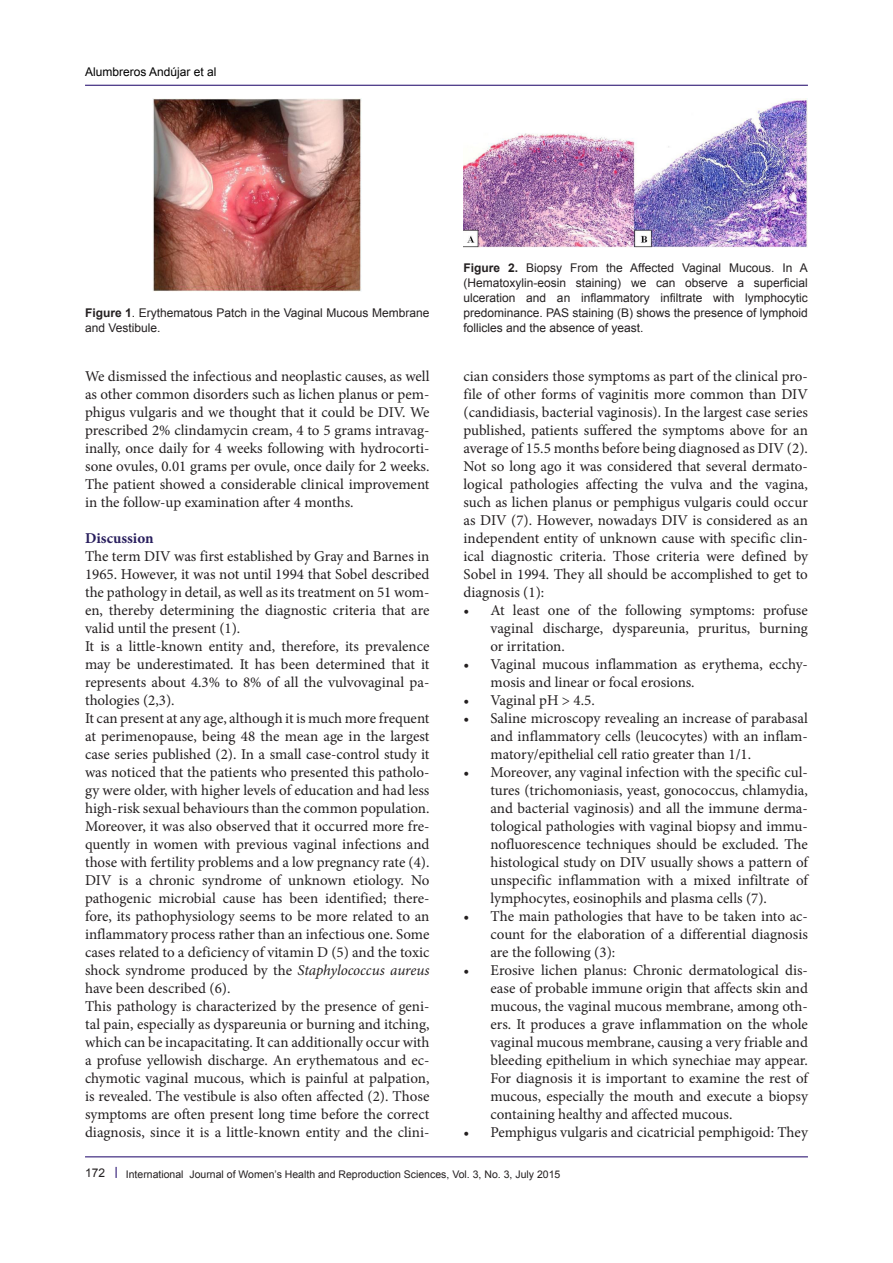
<style>
.page{position:relative;width:893px;height:1263px;background:#fff}
.page>*{position:absolute;margin:0;border:0;box-sizing:border-box;transform-origin:0 0}
.t1{font:15px/18px "Minion Pro";color:#231f20;text-align:justify}
.t2{font:700 15px "Minion Pro";color:#281e5d}
.t3{font:12px/15px "Arial";color:#231f20}
.t4{font:12px "Arial";color:#000001}
.t5{font:10.5px "Arial";color:#231f20}
.s1{font-weight:700}
.s2{font-style:italic}
</style>
<div class="page">
<hr style="left:85px;top:1156px;width:723px;height:1px;background:#190066">
<hr style="left:85px;top:85px;width:723px;height:1px;background:#190066">
<img style="left:153px;top:99px;width:209px;height:192px">
<img style="left:463px;top:99px;width:345px;height:149px">
<p class="t4" style="left:85px;top:64px;width:133px">Alumbreros Andújar et al</p>
<p class="t3" style="left:85px;top:305px;width:346px"><span class="s1">Figure 1</span>. Erythematous Patch in the Vaginal Mucous Membrane and Vestibule.</p>
<p class="t1" style="left:85px;top:367px;width:346px">We dismissed the infectious and neoplastic causes, as well as other common disorders such as lichen planus or pem&shy;phigus vulgaris and we thought that it could be DIV. We prescribed 2% clindamycin cream, 4 to 5 grams intravag&shy;inally, once daily for 4 weeks following with hydrocorti&shy;sone ovules, 0.01 grams per ovule, once daily for 2 weeks.<br>The patient showed a considerable clinical improvement in the follow-up examination after 4 months.</p>
<p class="t2" style="left:85px;top:527px;width:70px">Discussion</p>
<p class="t1" style="left:85px;top:547px;width:346px">The term DIV was first established by Gray and Barnes in 1965. However, it was not until 1994 that Sobel described the pathology in detail, as well as its treatment on 51 wom&shy;en, thereby determining the diagnostic criteria that are valid until the present (1).</p>
<p class="t1" style="left:85px;top:637px;width:346px">It is a little-known entity and, therefore, its prevalence may be underestimated. It has been determined that it represents about 4.3% to 8% of all the vulvovaginal pa&shy;thologies (2,3).</p>
<p class="t1" style="left:85px;top:709px;width:346px">It can present at any age, although it is much more frequent at perimenopause, being 48 the mean age in the largest case series published (2). In a small case-control study it was noticed that the patients who presented this patholo&shy;gy were older, with higher levels of education and had less high-risk sexual behaviours than the common population.<br>Moreover, it was also observed that it occurred more fre&shy;quently in women with previous vaginal infections and those with fertility problems and a low pregnancy rate (4).</p>
<p class="t1" style="left:85px;top:871px;width:346px">DIV is a chronic syndrome of unknown etiology. No pathogenic microbial cause has been identified; there&shy;fore, its pathophysiology seems to be more related to an inflammatory process rather than an infectious one. Some cases related to a deficiency of vitamin D (5) and the toxic shock syndrome produced by the <span class="s2">Staphylococcus aureus </span>have been described (6).</p>
<p class="t1" style="left:85px;top:997px;width:346px">This pathology is characterized by the presence of geni&shy;tal pain, especially as dyspareunia or burning and itching, which can be incapacitating. It can additionally occur with a profuse yellowish discharge. An erythematous and ec&shy;chymotic vaginal mucous, which is painful at palpation, is revealed. The vestibule is also often affected (2). Those symptoms are often present long time before the correct diagnosis, since it is a little-known entity and the clini-</p>
<p class="t3" style="left:463px;top:261px;width:346px;text-align:justify"><span class="s1">Figure 2.</span> Biopsy From the Affected Vaginal Mucous. In A (Hematoxylin-eosin staining) we can observe a superficial ulceration and an inflammatory infiltrate with lymphocytic predominance. PAS staining (B) shows the presence of lymphoid follicles and the absence of yeast.</p>
<p class="t1" style="left:463px;top:367px;width:346px">cian considers those symptoms as part of the clinical pro&shy;file of other forms of vaginitis more common than DIV (candidiasis, bacterial vaginosis). In the largest case series published, patients suffered the symptoms above for an average of 15.5 months before being diagnosed as DIV (2).</p>
<p class="t1" style="left:463px;top:457px;width:346px">Not so long ago it was considered that several dermato&shy;logical pathologies affecting the vulva and the vagina, such as lichen planus or pemphigus vulgaris could occur as DIV (7). However, nowadays DIV is considered as an independent entity of unknown cause with specific clin&shy;ical diagnostic criteria. Those criteria were defined by Sobel in 1994. They all should be accomplished to get to diagnosis (1):</p>
<p class="t1" style="left:490px;top:601px;width:319px;text-indent:-27px">• At least one of the following symptoms: profuse vaginal discharge, dyspareunia, pruritus, burning or irritation.</p>
<p class="t1" style="left:490px;top:655px;width:319px;text-indent:-27px">• Vaginal mucous inflammation as erythema, ecchy&shy;mosis and linear or focal erosions.</p>
<p class="t1" style="left:463px;top:691px;width:133px">• Vaginal pH &gt; 4.5.</p>
<p class="t1" style="left:490px;top:709px;width:319px;text-indent:-27px">• Saline microscopy revealing an increase of parabasal and inflammatory cells (leucocytes) with an inflam&shy;matory/epithelial cell ratio greater than 1/1.</p>
<p class="t1" style="left:490px;top:763px;width:319px;text-indent:-27px">• Moreover, any vaginal infection with the specific cul&shy;tures (trichomoniasis, yeast, gonococcus, chlamydia, and bacterial vaginosis) and all the immune derma&shy;tological pathologies with vaginal biopsy and immu&shy;nofluorescence techniques should be excluded. The histological study on DIV usually shows a pattern of unspecific inflammation with a mixed infiltrate of lymphocytes, eosinophils and plasma cells (7).</p>
<p class="t1" style="left:490px;top:907px;width:319px;text-indent:-27px">• The main pathologies that have to be taken into ac&shy;count for the elaboration of a differential diagnosis are the following (3):</p>
<p class="t1" style="left:490px;top:961px;width:319px;text-indent:-27px">• Erosive lichen planus: Chronic dermatological dis&shy;ease of probable immune origin that affects skin and mucous, the vaginal mucous membrane, among oth&shy;ers. It produces a grave inflammation on the whole vaginal mucous membrane, causing a very friable and bleeding epithelium in which synechiae may appear.<br>For diagnosis it is important to examine the rest of mucous, especially the mouth and execute a biopsy containing healthy and affected mucous.</p>
<p class="t1" style="left:463px;top:1123px;width:346px">• Pemphigus vulgaris and cicatricial pemphigoid: They</p>
<p class="t3" style="left:85px;top:1165px;width:22px">172</p>
<p class="t5" style="left:126px;top:1167px;width:436px">International Journal of Women’s Health and Reproduction Sciences, Vol. 3, No. 3, July 2015</p>
</div>
